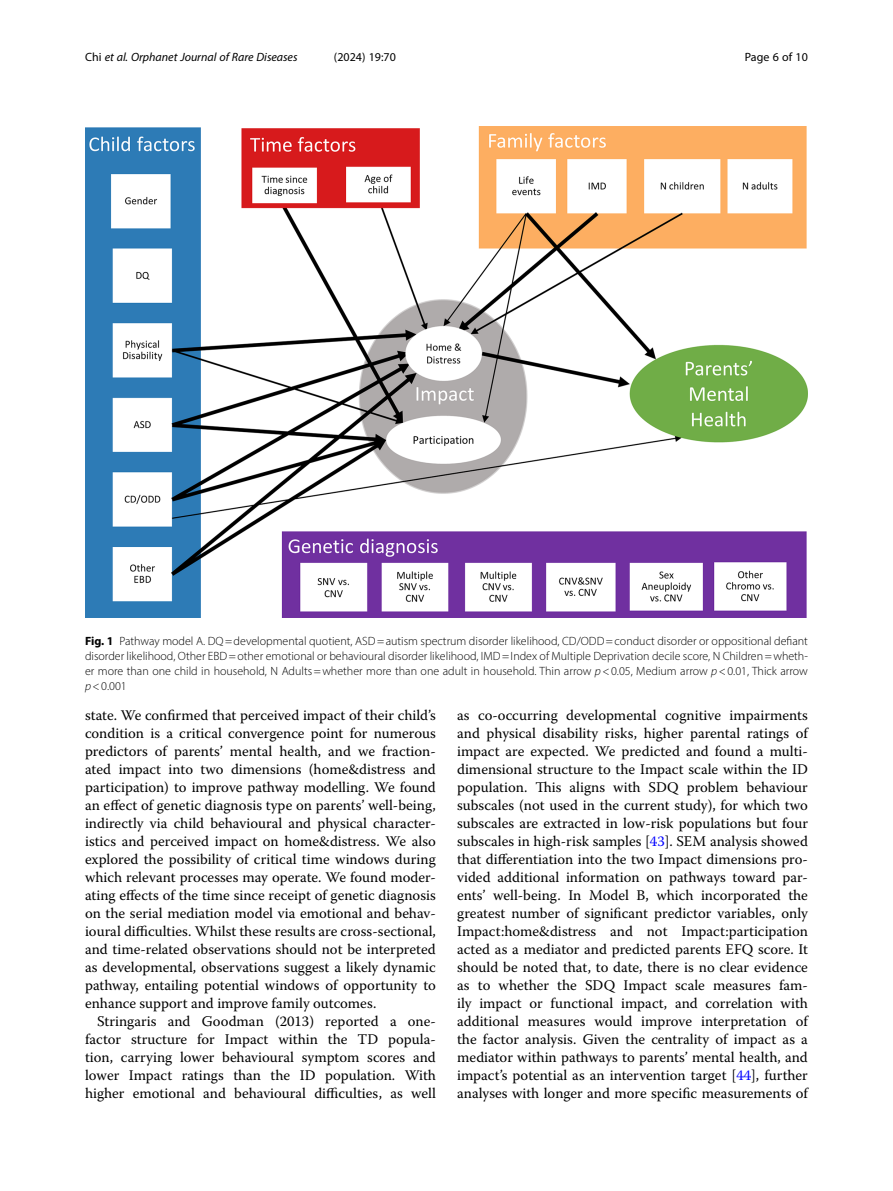
<style>
.page{position:relative;width:893px;height:1191px;background:#fff}
.page>*{position:absolute;margin:0;border:0;box-sizing:border-box;transform-origin:0 0}
.Body_Text_Indent{font:14.7px/18px "Warnock Pro";color:#000;text-align:justify}
.Body_Text{font:14.7px/18px "Warnock Pro";color:#000;text-align:justify}
.Figure_Caption{font:300 12px/15px "Myriad Pro";color:#000;text-align:justify}
.t1{font:italic 12px "Myriad Pro";color:#000}
.t2{font:12px "Myriad Pro";color:#000}
.s1{font-style:normal}
.s2{font-weight:700}
.s3{font-style:italic}
.s4{color:#00f}
</style>
<div class="page">
<img style="left:85px;top:126px;width:723px;height:491px">
<p class="t1" style="left:85px;top:50px;width:214px"><span class="s1">Chi</span> et al. Orphanet Journal of Rare Diseases</p>
<p class="t2" style="left:334px;top:50px;width:63px">(2024) 19:70</p>
<p class="t2" style="left:745px;top:50px;width:65px">Page 6 of 10</p>
<p class="Figure_Caption" style="left:85px;top:633px;width:724px"><span class="s2">Fig. 1</span> Pathway model A. DQ=developmental quotient, ASD=autism spectrum disorder likelihood, CD/ODD=conduct disorder or oppositional defiant disorder likelihood, Other EBD=other emotional or behavioural disorder likelihood, IMD=Index of Multiple Deprivation decile score, N Children=wheth&shy;er more than one child in household, N Adults=whether more than one adult in household. Thin arrow <span class="s3">p</span>&lt;0.05, Medium arrow <span class="s3">p</span>&lt;0.01, Thick arrow <span class="s3">p</span>&lt;0.001</p>
<p class="Body_Text" style="left:85px;top:706px;width:352px">state. We confirmed that perceived impact of their child’s condition is a critical convergence point for numerous predictors of parents’ mental health, and we fraction&shy;ated impact into two dimensions (home&amp;distress and participation) to improve pathway modelling. We found an effect of genetic diagnosis type on parents’ well-being, indirectly via child behavioural and physical character&shy;istics and perceived impact on home&amp;distress. We also explored the possibility of critical time windows during which relevant processes may operate. We found moder&shy;ating effects of the time since receipt of genetic diagnosis on the serial mediation model via emotional and behav&shy;ioural difficulties. Whilst these results are cross-sectional, and time-related observations should not be interpreted as developmental, observations suggest a likely dynamic pathway, entailing potential windows of opportunity to enhance support and improve family outcomes.</p>
<p class="Body_Text_Indent" style="left:85px;top:1012px;width:352px;text-indent:12px">Stringaris and Goodman (2013) reported a one&shy;factor structure for Impact within the TD popula&shy;tion, carrying lower behavioural symptom scores and lower Impact ratings than the ID population. With higher emotional and behavioural difficulties, as well</p>
<p class="Body_Text_Indent" style="left:457px;top:706px;width:352px">as co-occurring developmental cognitive impairments and physical disability risks, higher parental ratings of impact are expected. We predicted and found a multi&shy;dimensional structure to the Impact scale within the ID population. This aligns with SDQ problem behaviour subscales (not used in the current study), for which two subscales are extracted in low-risk populations but four subscales in high-risk samples [<span class="s4">43</span>]. SEM analysis showed that differentiation into the two Impact dimensions pro&shy;vided additional information on pathways toward par&shy;ents’ well-being. In Model B, which incorporated the greatest number of significant predictor variables, only Impact:home&amp;distress and not Impact:participation acted as a mediator and predicted parents EFQ score. It should be noted that, to date, there is no clear evidence as to whether the SDQ Impact scale measures fam&shy;ily impact or functional impact, and correlation with additional measures would improve interpretation of the factor analysis. Given the centrality of impact as a mediator within pathways to parents’ mental health, and impact’s potential as an intervention target [<span class="s4">44</span>], further analyses with longer and more specific measurements of</p>
</div>
